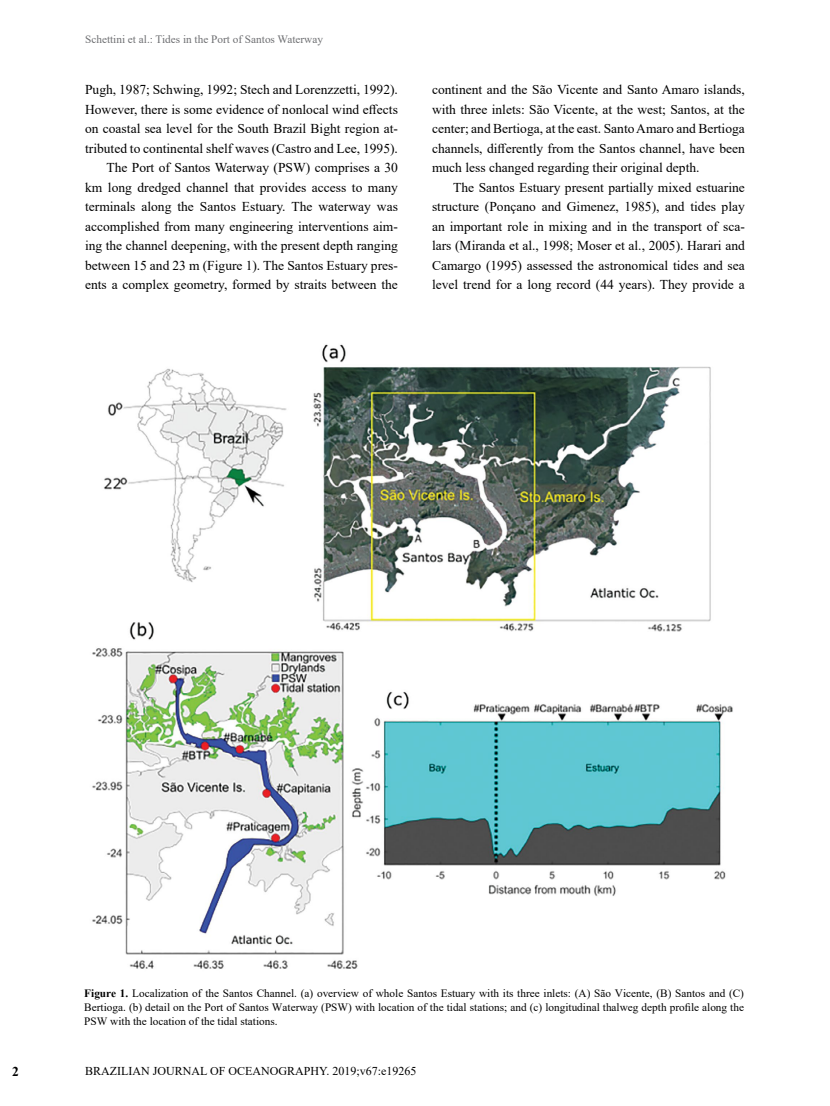
<style>
.page{position:relative;width:830px;height:1106px;background:#fff}
.page>*{position:absolute;margin:0;border:0;box-sizing:border-box;transform-origin:0 0}
.t1{font:13.5px/19.5px "Times New Roman";color:#000;text-align:justify}
.t2{font:700 13.5px "Times New Roman";color:#000}
.t3{font:12px "Times New Roman";color:#000}
.t4{font:11.25px/14.2px "Times New Roman";color:#000;text-align:justify}
.t5{font:11.25px "Times New Roman";color:#6d6e71}
.s1{font-weight:700}
</style>
<div class="page">
<img style="left:92px;top:344px;width:641px;height:625px">
<p class="t5" style="left:85px;top:31px;width:239px">Schettini et al.: Tides in the Port of Santos Waterway</p>
<p class="t1" style="left:85px;top:80px;width:314px;text-align:right">Pugh, 1987; Schwing, 1992; Stech and Lorenzzetti, 1992).<br>However, there is some evidence of nonlocal wind effects on coastal sea level for the South Brazil Bight region at&shy;tributed to continental shelf waves (Castro and Lee, 1995).<br>The Port of Santos Waterway (PSW) comprises a 30<br>km long dredged channel that provides access to many terminals along the Santos Estuary. The waterway was accomplished from many engineering interventions aim&shy;ing the channel deepening, with the present depth ranging between 15 and 23 m (Figure 1). The Santos Estuary pres&shy;ents a complex geometry, formed by straits between the</p>
<p class="t1" style="left:432px;top:80px;width:314px">continent and the São Vicente and Santo Amaro islands, with three inlets: São Vicente, at the west; Santos, at the center; and Bertioga, at the east. Santo Amaro and Bertioga channels, differently from the Santos channel, have been much less changed regarding their original depth.</p>
<p class="t1" style="left:432px;top:177px;width:314px;text-indent:21px">The Santos Estuary present partially mixed estuarine structure (Ponçano and Gimenez, 1985), and tides play an important role in mixing and in the transport of sca&shy;lars (Miranda et al., 1998; Moser et al., 2005). Harari and Camargo (1995) assessed the astronomical tides and sea level trend for a long record (44 years). They provide a</p>
<p class="t2" style="left:12px;top:1062px;width:8px">2</p>
<p class="t4" style="left:84px;top:985px;width:661px"><span class="s1">Figure 1.</span> Localization of the Santos Channel. (a) overview of whole Santos Estuary with its three inlets: (A) São Vicente, (B) Santos and (C)<br>Bertioga. (b) detail on the Port of Santos Waterway (PSW) with location of the tidal stations; and (c) longitudinal thalweg depth profile along the PSW with the location of the tidal stations.</p>
<p class="t3" style="left:85px;top:1063px;width:333px">BRAZILIAN JOURNAL OF OCEANOGRAPHY. 2019;v67:e19265</p>
</div>
